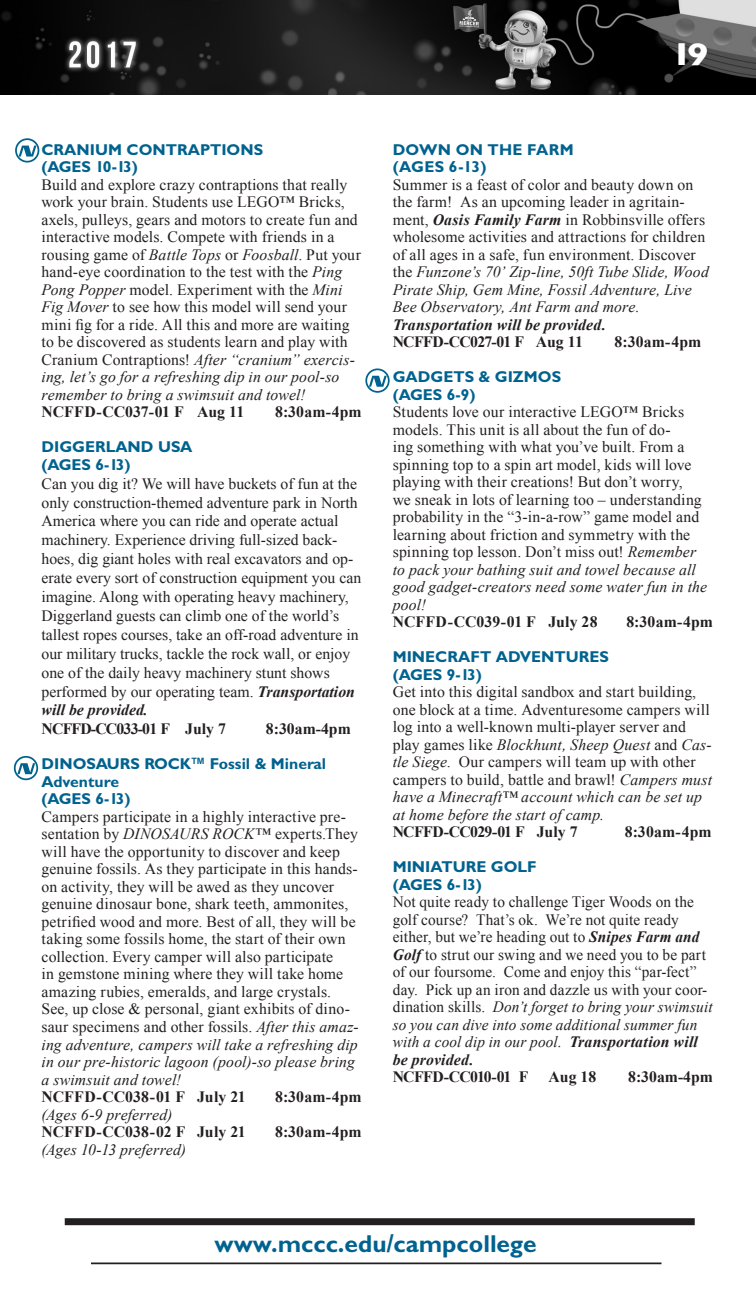
<style>
.page{position:relative;width:756px;height:1292px;background:#fff}
.page>*{position:absolute;margin:0;border:0;box-sizing:border-box;transform-origin:0 0}
.t1{font:31.5px "Classical Sans Bold DTC";color:#fff;scale:1.3 1}
.t2{font:24.5px "Classical Sans Bold DTC";color:#00628e}
.b_course_body_text{font:15.75px/17.5px "Times New Roman";letter-spacing:.005em;color:#231f20}
.b_course_title{font:15.75px/17.5px "Classical Sans Bold DTC";color:#00628e}
.b_course_body_text-2{font:700 15.75px "Times New Roman";letter-spacing:.005em;color:#231f20}
.b_course_title-2{font:700 15.75px "Times New Roman";color:#231f20}
.b_course_body_text-3{font:700 15.75px "Times New Roman";letter-spacing:-.04em;color:#231f20}
.b_course_body_text-4{font:italic 15.75px "Times New Roman";letter-spacing:.01em;color:#231f20}
.b_course_body_text-5{font:italic 700 15.75px "Times New Roman";letter-spacing:.015em;color:#231f20}
.b_course_body_text-6{font:15.75px "Classical Sans Bold DTC";color:#00628e}
.b_course_title-3{font:700 15.75px "Times New Roman";letter-spacing:-.05em;color:#231f20}
.b_course_information{font:700 15.75px "Times New Roman";letter-spacing:-.055em;color:#231f20}
.b_course_information-2{font:700 15.75px "Times New Roman";letter-spacing:-.025em;color:#231f20}
.b_course_body_text-7{font:15.75px "Classical Sans Bold DTC";letter-spacing:.02em;color:#00628e}
.s1{font-style:italic}
.s2{font-weight:700;font-style:italic}
</style>
<div class="page">
<img style="left:0;top:0;width:756px;height:94px">
<div style="left:65px;top:1218px;width:630px;height:7px;background:#231f20"></div>
<hr style="left:91px;top:1262px;width:571px;height:2px;background:#231f20">
<div style="left:15px;top:138px;width:24px;height:24px;border:2px solid #00628e;border-radius:50%"></div>
<svg style="left:19px;top:146px;width:17px;height:10px"></svg>
<div style="left:365px;top:368px;width:25px;height:25px;border:2px solid #00628e;border-radius:50%"></div>
<svg style="left:369px;top:376px;width:18px;height:11px"></svg>
<div style="left:14px;top:756px;width:24px;height:24px;border:2px solid #00628e;border-radius:50%"></div>
<svg style="left:17px;top:763px;width:18px;height:11px"></svg>
<h1 class="t1" style="left:670px;top:37px;width:32px">19</h1>
<p class="b_course_title" style="left:42px;top:141px;width:223px">CRANIUM CONTRAPTIONS</p>
<p class="b_course_title" style="left:42px;top:158px;width:98px">(AGES 10-13)</p>
<p class="b_course_body_text" style="left:42px;top:175px;width:321px">Build and explore crazy contraptions that really work your brain. Students use LEGO™ Bricks, axels, pulleys, gears and motors to create fun and interactive models. Compete with friends in a rousing game of <span class="s1">Battle Tops</span> or <span class="s1">Foosball</span>. Put your hand-eye coordination to the test with the <span class="s1">Ping Pong Popper</span> model. Experiment with the <span class="s1">Mini Fig Mover</span> to see how this model will send your mini fig for a ride. All this and more are waiting to be discovered as students learn and play with Cranium Contraptions! <span class="s1">After “cranium” exercis&shy;ing, let’s go for a refreshing dip in our pool-so remember to bring a swimsuit and towel!</span></p>
<p class="b_course_body_text-2" style="left:42px;top:401px;width:204px">NCFFD-CC037-01 F Aug 11</p>
<p class="b_course_body_text-2" style="left:275px;top:401px;width:88px">8:30am-4pm</p>
<p class="b_course_title" style="left:42px;top:438px;width:152px">DIGGERLAND USA</p>
<p class="b_course_title" style="left:42px;top:456px;width:91px">(AGES 6-13)</p>
<p class="b_course_body_text" style="left:42px;top:473px;width:321px;line-height:18.9px">Can you dig it? We will have buckets of fun at the only construction-themed adventure park in North America where you can ride and operate actual machinery. Experience driving full-sized back&shy;hoes, dig giant holes with real excavators and op&shy;erate every sort of construction equipment you can imagine. Along with operating heavy machinery, Diggerland guests can climb one of the world’s tallest ropes courses, take an off-road adventure in our military trucks, tackle the rock wall, or enjoy one of the daily heavy machinery stunt shows performed by our operating team. <span class="s2">Transportation will be provided.</span></p>
<p class="b_course_title-3" style="left:42px;top:718px;width:186px">NCFFD-CC033-01 F July 7</p>
<p class="b_course_title-2" style="left:266px;top:718px;width:86px">8:30am-4pm</p>
<p class="b_course_title" style="left:42px;top:755px;width:286px">DINOSAURS ROCK™ Fossil &amp; Mineral<br>Adventure</p>
<p class="b_course_title" style="left:42px;top:790px;width:91px">(AGES 6-13)</p>
<p class="b_course_body_text" style="left:42px;top:807px;width:319px">Campers participate in a highly interactive pre&shy;sentation by <span class="s1">DINOSAURS ROCK</span>™ experts.They will have the opportunity to discover and keep genuine fossils. As they participate in this hands&shy;on activity, they will be awed as they uncover genuine dinosaur bone, shark teeth, ammonites, petrified wood and more. Best of all, they will be taking some fossils home, the start of their own collection. Every camper will also participate<br>in gemstone mining where they will take home amazing rubies, emeralds, and large crystals.<br>See, up close &amp; personal, giant exhibits of dino&shy;saur specimens and other fossils. <span class="s1">After this amaz&shy;ing adventure, campers will take a refreshing dip in our pre-historic lagoon (pool)-so please bring a swimsuit and towel!</span></p>
<p class="b_course_body_text-2" style="left:42px;top:1085px;width:206px">NCFFD-CC038-01 F July 21</p>
<p class="b_course_body_text-2" style="left:275px;top:1085px;width:88px">8:30am-4pm</p>
<p class="b_course_body_text-4" style="left:42px;top:1103px;width:132px">(Ages 6-9 preferred)</p>
<p class="b_course_body_text-2" style="left:42px;top:1120px;width:206px">NCFFD-CC038-02 F July 21</p>
<p class="b_course_body_text-2" style="left:275px;top:1120px;width:88px">8:30am-4pm</p>
<p class="b_course_body_text-4" style="left:42px;top:1138px;width:146px">(Ages 10-13 preferred)</p>
<p class="b_course_body_text-7" style="left:393px;top:140px;width:183px">DOWN ON THE FARM</p>
<p class="b_course_body_text-6" style="left:393px;top:158px;width:95px">(AGES 6-13)</p>
<p class="b_course_body_text" style="left:393px;top:175px;width:318px">Summer is a feast of color and beauty down on the farm! As an upcoming leader in agritain&shy;ment, <span class="s2">Oasis Family Farm</span> in Robbinsville offers wholesome activities and attractions for children of all ages in a safe, fun environment. Discover the <span class="s1">Funzone’s 70’ Zip-line, 50ft Tube Slide, Wood Pirate Ship, Gem Mine, Fossil Adventure, Live Bee Observatory, Ant Farm and more.</span></p>
<p class="b_course_body_text-5" style="left:393px;top:313px;width:215px">Transportation will be provided.</p>
<p class="b_course_body_text-3" style="left:393px;top:331px;width:192px">NCFFD-CC027-01 F Aug 11</p>
<p class="b_course_body_text-2" style="left:615px;top:331px;width:88px">8:30am-4pm</p>
<p class="b_course_title" style="left:393px;top:368px;width:170px">GADGETS &amp; GIZMOS</p>
<p class="b_course_title" style="left:393px;top:386px;width:84px">(AGES 6-9)</p>
<p class="b_course_body_text" style="left:393px;top:403px;width:316px">Students love our interactive LEGO™ Bricks models. This unit is all about the fun of do-<br>ing something with what you’ve built. From a spinning top to a spin art model, kids will love playing with their creations! But don’t worry,<br>we sneak in lots of learning too – understanding probability in the “3-in-a-row” game model and learning about friction and symmetry with the spinning top lesson. Don’t miss out! <span class="s1">Remember to pack your bathing suit and towel because all good gadget-creators need some water fun in the pool!</span></p>
<p class="b_course_title-2" style="left:393px;top:611px;width:206px">NCFFD-CC039-01 F July 28</p>
<p class="b_course_title-2" style="left:626px;top:611px;width:88px">8:30am-4pm</p>
<p class="b_course_title" style="left:393px;top:648px;width:218px">MINECRAFT ADVENTURES</p>
<p class="b_course_title" style="left:393px;top:666px;width:91px">(AGES 9-13)</p>
<p class="b_course_body_text" style="left:393px;top:683px;width:321px">Get into this digital sandbox and start building, one block at a time. Adventuresome campers will log into a well-known multi-player server and play games like <span class="s1">Blockhunt, Sheep Quest</span> and <span class="s1">Cas&shy;tle Siege</span>. Our campers will team up with other campers to build, battle and brawl! <span class="s1">Campers must have a Minecraft™ account which can be set up at home before the start of camp.</span></p>
<p class="b_course_body_text-3" style="left:393px;top:821px;width:186px">NCFFD-CC029-01 F July 7</p>
<p class="b_course_body_text-2" style="left:625px;top:821px;width:88px">8:30am-4pm</p>
<p class="b_course_body_text-6" style="left:393px;top:858px;width:145px">MINIATURE GOLF</p>
<p class="b_course_title" style="left:393px;top:876px;width:91px">(AGES 6-13)</p>
<p class="b_course_body_text" style="left:393px;top:893px;width:321px">Not quite ready to challenge Tiger Woods on the golf course? That’s ok. We’re not quite ready either, but we’re heading out to <span class="s2">Snipes Farm and Golf</span> to strut our swing and we need you to be part of our foursome. Come and enjoy this “par-fect” day. Pick up an iron and dazzle us with your coor&shy;dination skills. <span class="s1">Don’t forget to bring your swimsuit so you can dive into some additional summer fun with a cool dip in our pool.</span> <span class="s2">Transportation will be provided.</span></p>
<p class="b_course_information" style="left:393px;top:1066px;width:137px">NCFFD-CC010-01 F</p>
<p class="b_course_information-2" style="left:549px;top:1066px;width:49px">Aug 18</p>
<p class="b_course_information-2" style="left:628px;top:1066px;width:86px">8:30am-4pm</p>
<h2 class="t2" style="left:215px;top:1229px;width:324px">www.mccc.edu/campcollege</h2>
</div>
